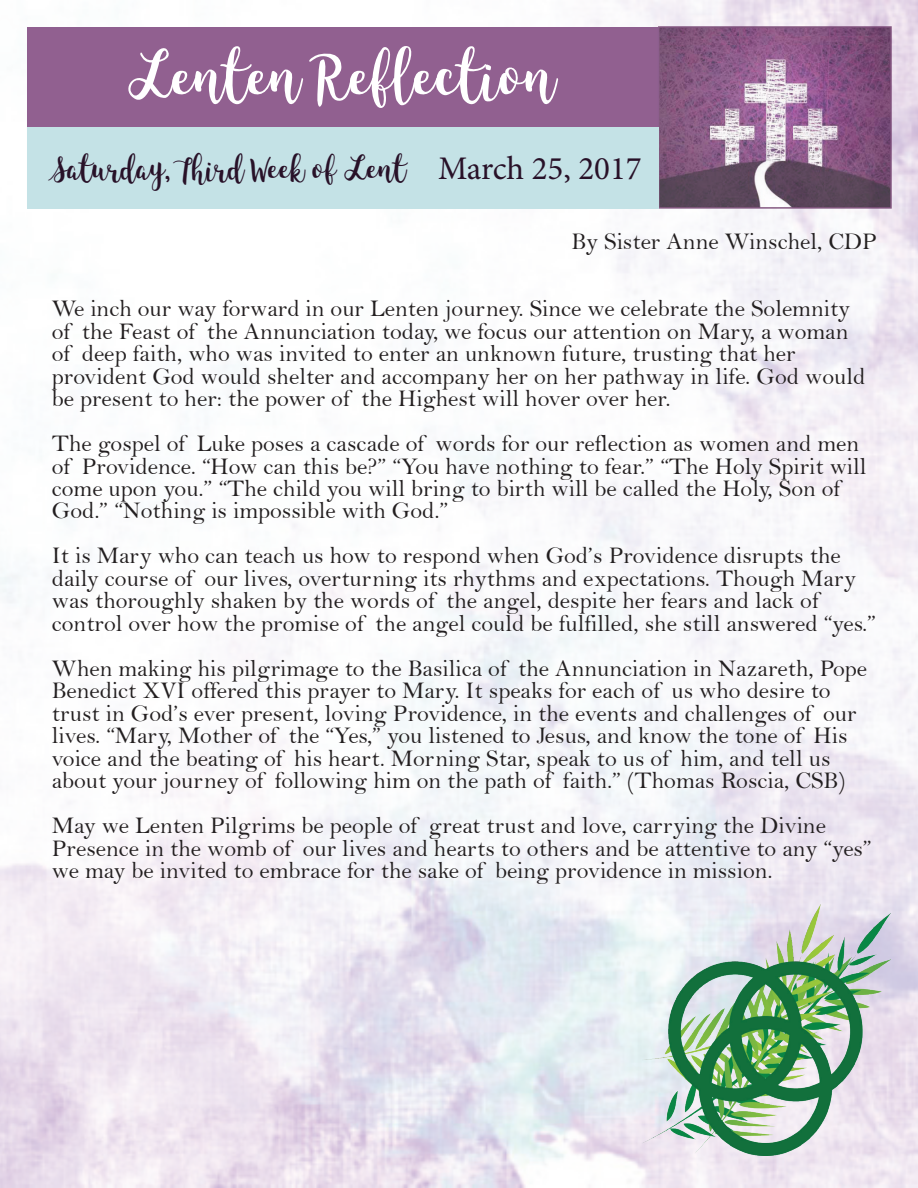
<style>
.page{position:relative;width:918px;height:1188px;background:#fff}
.page>*{position:absolute;margin:0;border:0;box-sizing:border-box;transform-origin:0 0}
.t1{font:52.5px "King Basil Lite";color:#fff}
.t2{font:27px "King Basil Lite";color:#281128}
.t3{font:24px/22.5px "Bell";color:#231f20}
.s1{font-family:"Minion Pro";font-size:33px}
</style>
<div class="page">
<img style="left:642px;top:904px;width:249px;height:252px">
<img style="left:661px;top:29px;width:228px;height:177px">
<div style="left:658px;top:26px;width:234px;height:183px;border:2px solid #60275b"></div>
<div style="left:28px;top:28px;width:630px;height:179px;background:#916090"></div>
<div style="left:27px;top:27px;width:632px;height:181px;border:2px solid #8f6090"></div>
<div style="left:27px;top:127px;width:632px;height:82px;background:#c4e2e6"></div>
<h1 class="t1" style="left:129px;top:39px;width:429px">Lenten Reflection</h1>
<p class="t2" style="left:51px;top:150px;width:593px">Saturday, Third Week of Lent <span class="s1">March 25, 2017</span></p>
<p class="t3" style="left:571px;top:230px;width:307px">By Sister Anne Winschel, CDP</p>
<p class="t3" style="left:52px;top:297px;width:815px">We inch our way forward in our Lenten journey. Since we celebrate the Solemnity of the Feast of the Annunciation today, we focus our attention on Mary, a woman of deep faith, who was invited to enter an unknown future, trusting that her provident God would shelter and accompany her on her pathway in life. God would be present to her: the power of the Highest will hover over her.</p>
<p class="t3" style="left:52px;top:432px;width:816px">The gospel of Luke poses a cascade of words for our reflection as women and men of Providence. “How can this be?” “You have nothing to fear.” “The Holy Spirit will come upon you.” “The child you will bring to birth will be called the Holy, Son of God.” “Nothing is impossible with God.”</p>
<p class="t3" style="left:52px;top:544px;width:826px">It is Mary who can teach us how to respond when God’s Providence disrupts the daily course of our lives, overturning its rhythms and expectations. Though Mary was thoroughly shaken by the words of the angel, despite her fears and lack of control over how the promise of the angel could be fulfilled, she still answered “yes.”</p>
<p class="t3" style="left:52px;top:657px;width:817px">When making his pilgrimage to the Basilica of the Annunciation in Nazareth, Pope Benedict XVI offered this prayer to Mary. It speaks for each of us who desire to trust in God’s ever present, loving Providence, in the events and challenges of our lives. “Mary, Mother of the “Yes,” you listened to Jesus, and know the tone of His voice and the beating of his heart. Morning Star, speak to us of him, and tell us about your journey of following him on the path of faith.” (Thomas Roscia, CSB)</p>
<p class="t3" style="left:52px;top:814px;width:821px">May we Lenten Pilgrims be people of great trust and love, carrying the Divine<br>Presence in the womb of our lives and hearts to others and be attentive to any “yes” we may be invited to embrace for the sake of being providence in mission.</p>
</div>
